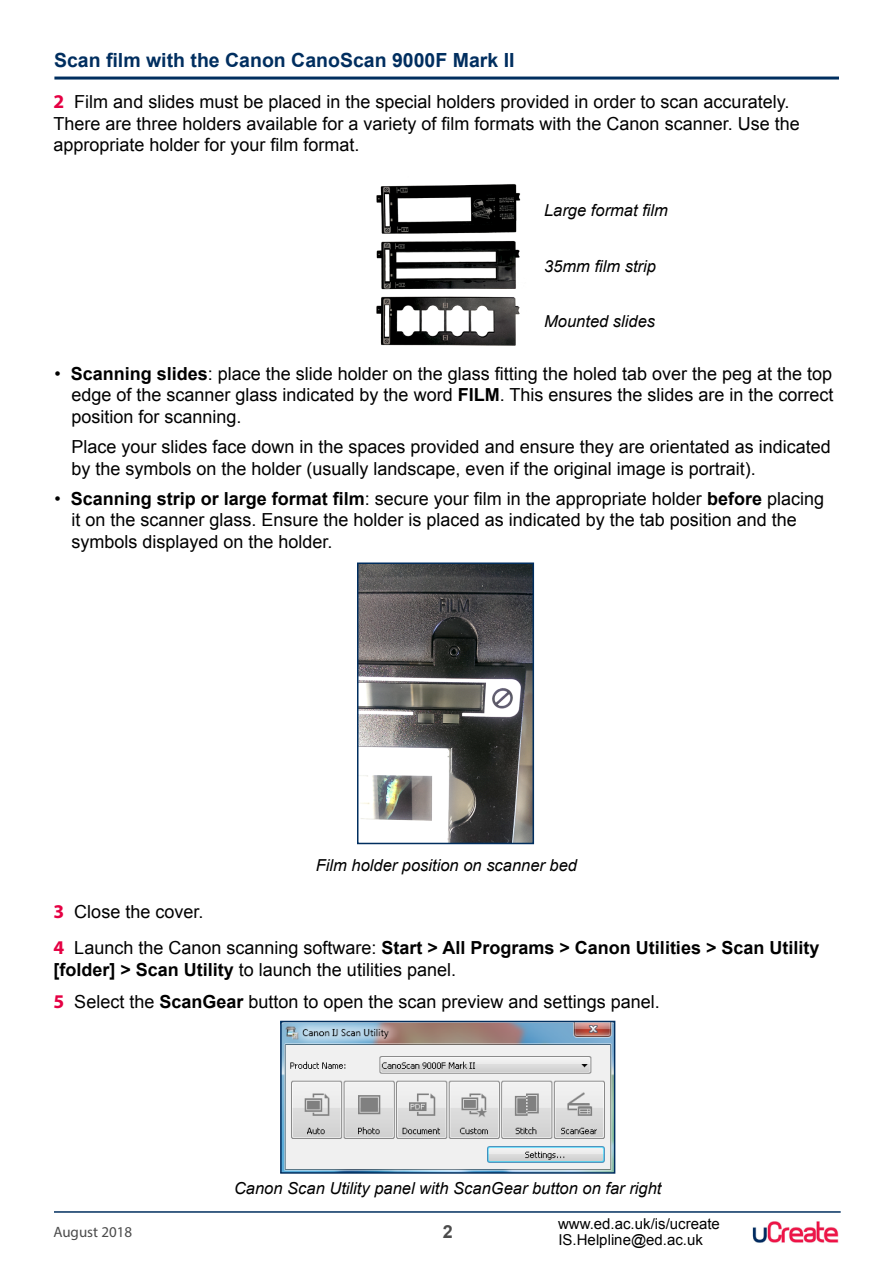
<style>
.page{position:relative;width:893px;height:1263px;background:#fff}
.page>*{position:absolute;margin:0;border:0;box-sizing:border-box;transform-origin:0 0}
.Heading_2_task_conti{font:700 19.5px "Arial";color:#002e5f}
.bulleted_paragraph_c{font:18px/21.6px "Arial";color:#000}
.t1{font:700 18px/21.6px "Arial";color:#000}
.t2{font:700 18px "Arial";color:#4b4b4b}
.captions{font:italic 16.5px "Arial";color:#000}
.t3{font:15px/16px "Arial";color:#000}
.t4{font:15px "Myriad Pro";color:#4b4b4b}
.s1{font-family:"Myriad Pro";font-weight:700;font-size:19.5px;color:#e50043}
.s2{font-weight:700}
.s3{font-family:"Myriad Pro";font-size:19.5px;color:#e50043}
.s4{font-weight:400}
</style>
<div class="page">
<img style="left:752px;top:1221px;width:87px;height:22px">
<hr style="left:54px;top:77px;width:785px;height:3px;background:#002e5f">
<hr style="left:54px;top:1211px;width:787px;height:2px;background:#002e5f">
<img style="left:360px;top:565px;width:171px;height:276px">
<div style="left:357px;top:562px;width:177px;height:282px;border:2px solid #002e5f"></div>
<img style="left:376px;top:184px;width:145px;height:162px">
<img style="left:283px;top:1024px;width:329px;height:147px">
<div style="left:280px;top:1021px;width:335px;height:153px;border:2px solid #002e5f"></div>
<p class="Heading_2_task_conti" style="left:54px;top:47px;width:462px">Scan film with the Canon CanoScan 9000F Mark II</p>
<p class="bulleted_paragraph_c" style="left:53px;top:91px;width:748px"><span class="s1">2</span> Film and slides must be placed in the special holders provided in order to scan accurately.<br>There are three holders available for a variety of film formats with the Canon scanner. Use the appropriate holder for your film format.</p>
<p class="captions" style="left:544px;top:200px;width:125px">Large format film</p>
<p class="captions" style="left:544px;top:255px;width:113px">35mm film strip</p>
<p class="captions" style="left:544px;top:311px;width:112px">Mounted slides</p>
<p class="bulleted_paragraph_c" style="left:71px;top:363px;width:764px;text-align:justify;text-indent:-17px">• <span class="s2">Scanning slides</span>: place the slide holder on the glass fitting the holed tab over the peg at the top edge of the scanner glass indicated by the word <span class="s2">FILM</span>. This ensures the slides are in the correct position for scanning.</p>
<p class="bulleted_paragraph_c" style="left:71px;top:436px;width:761px">Place your slides face down in the spaces provided and ensure they are orientated as indicated by the symbols on the holder (usually landscape, even if the original image is portrait).</p>
<p class="bulleted_paragraph_c" style="left:71px;top:488px;width:754px;text-indent:-17px">• <span class="s2">Scanning strip or large format film</span>: secure your film in the appropriate holder <span class="s2">before</span> placing it on the scanner glass. Ensure the holder is placed as indicated by the tab position and the symbols displayed on the holder.</p>
<p class="captions" style="left:316px;top:854px;width:263px">Film holder position on scanner bed</p>
<p class="bulleted_paragraph_c" style="left:53px;top:901px;width:152px"><span class="s1">3</span> Close the cover.</p>
<p class="t1" style="left:53px;top:937px;width:768px"><span class="s3">4</span> <span class="s4">Launch the Canon scanning software:</span> Start &gt; All Programs &gt; Canon Utilities &gt; Scan Utility [folder] &gt; Scan Utility <span class="s4">to launch the utilities panel.</span></p>
<p class="bulleted_paragraph_c" style="left:53px;top:991px;width:608px"><span class="s1">5</span> Select the <span class="s2">ScanGear</span> button to open the scan preview and settings panel.</p>
<p class="captions" style="left:234px;top:1178px;width:429px">Canon Scan Utility panel with ScanGear button on far right</p>
<p class="t4" style="left:53px;top:1223px;width:80px">August 2018</p>
<p class="t2" style="left:443px;top:1220px;width:12px">2</p>
<p class="t3" style="left:558px;top:1216px;width:163px">www.ed.ac.uk/is/ucreate<br>IS.Helpline@ed.ac.uk</p>
</div>
